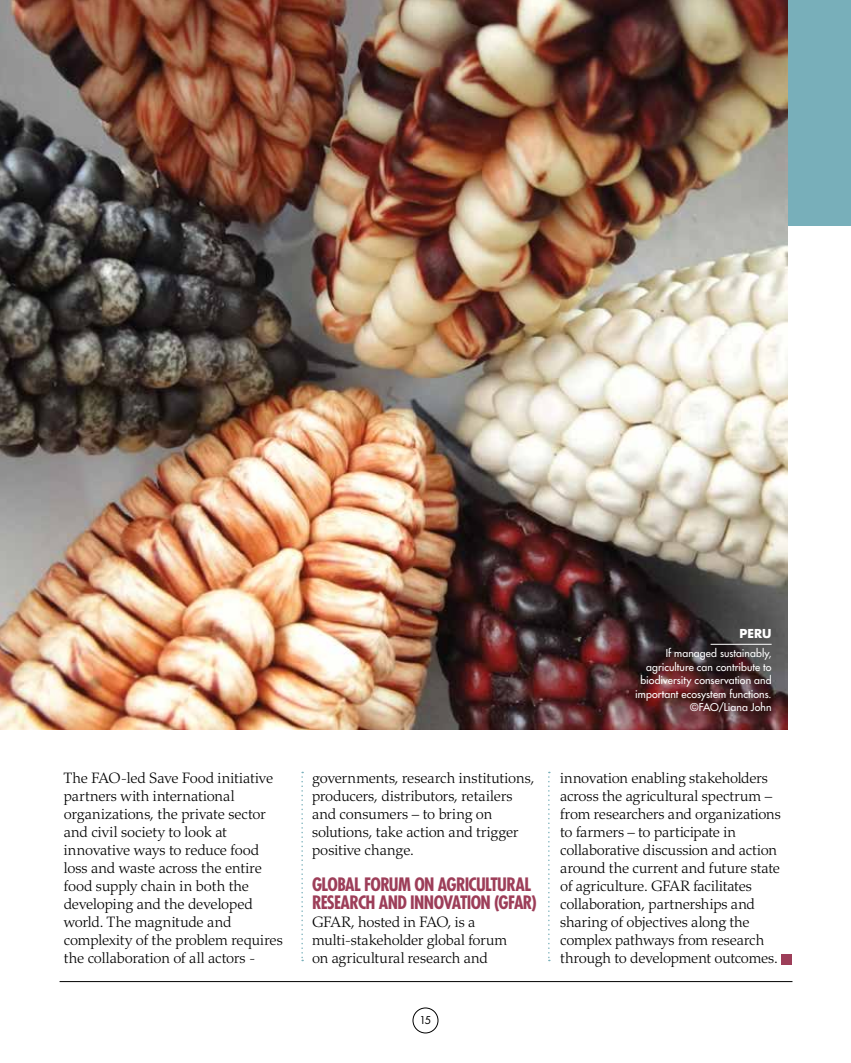
<style>
.page{position:relative;width:851px;height:1063px;background:#fff}
.page>*{position:absolute;margin:0;border:0;box-sizing:border-box;transform-origin:0 0}
.t1{font:700 condensed 18px/18px "Futura Std";letter-spacing:-.035em;color:#9d3e59}
.t2{font:300 15px/18px "Palatino LT Std";letter-spacing:-.005em;color:#000}
.t3{font:700 12px "Futura Std";color:#fff}
.t4{font:500 10.5px/13.5px "Futura Std";letter-spacing:.005em;color:#fff;text-align:right}
.t5{font:10.5px "Futura Std";color:#000}
</style>
<div class="page">
<div style="left:412px;top:1008px;width:26px;height:25px;border:1px solid #000;border-radius:50%"></div>
<hr style="left:60px;top:981px;width:732px;height:1px;background:#000">
<div style="left:0;top:0;width:850px;height:225px;background:#78afba"></div>
<div style="left:781px;top:954px;width:11px;height:11px;background:#9d3e59"></div>
<img style="left:0;top:0;width:787px;height:729px">
<svg style="left:301px;top:772px;width:2px;height:189px"></svg>
<svg style="left:548px;top:772px;width:1px;height:189px"></svg>
<hr style="left:710px;top:644px;width:61px;height:1px;background:#fff">
<p class="t2" style="left:64px;top:769px;width:220px;text-indent:57px">-led Save Food initiative partners with international organizations, the private sector and civil society to look at innovative ways to reduce food loss and waste across the entire food supply chain in both the developing and the developed world. The magnitude and complexity of the problem requires the collaboration of all actors -</p>
<p class="t2" style="left:312px;top:769px;width:224px">governments, research institutions, producers, distributors, retailers and consumers – to bring on solutions, take action and trigger positive change.</p>
<p class="t2" style="left:64px;top:769px;width:39px">The FAO</p>
<p class="t1" style="left:312px;top:876px;width:220px">GLOBAL FORUM ON AGRICULTURAL<br>RESEARCH AND INNOVATION (GFAR</p>
<p class="t1" style="left:531px;top:894px;width:7px">)</p>
<p class="t2" style="left:312px;top:913px;width:11px">GFAR</p>
<p class="t2" style="left:351px;top:913px;width:79px">, hosted in FAO</p>
<p class="t2" style="left:312px;top:913px;width:197px;text-indent:136px">, is a multi-stakeholder global forum on agricultural research and</p>
<p class="t5" style="left:419px;top:1014px;width:13px">15</p>
<p class="t3" style="left:739px;top:625px;width:34px">PERU</p>
<p class="t4" style="left:635px;top:647px;width:138px">If managed sustainably, agriculture can contribute to biodiversity conservation and important ecosystem functions. ©FAO/Liana John</p>
<p class="t2" style="left:560px;top:769px;width:222px">innovation enabling stakeholders across the agricultural spectrum – from researchers and organizations to farmers – to participate in collaborative discussion and action around the current and future state of agriculture. GFAR</p>
<p class="t2" style="left:560px;top:877px;width:219px;text-indent:133px">facilitates collaboration, partnerships and sharing of objectives along the complex pathways from research through to development outcomes.</p>
</div>
